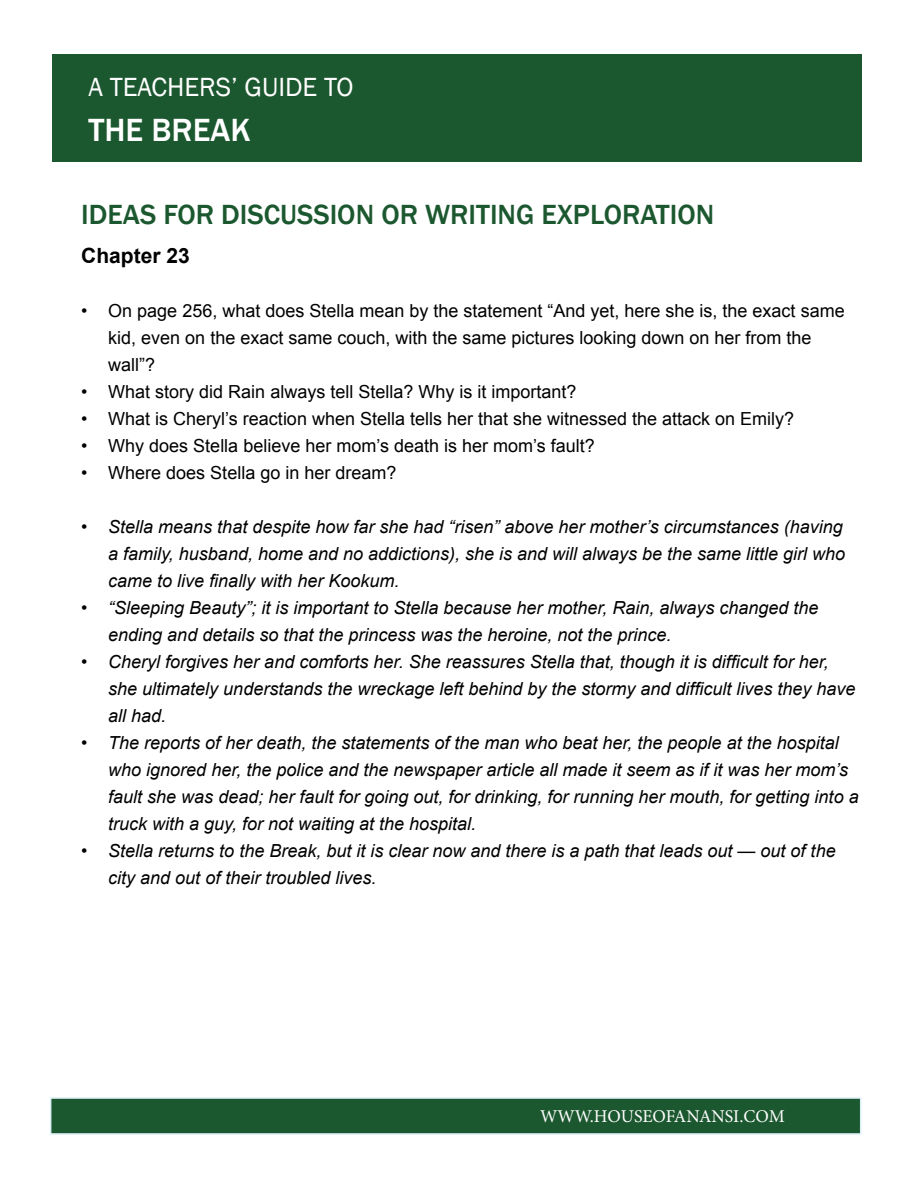
<style>
.page{position:relative;width:918px;height:1188px;background:#fff}
.page>*{position:absolute;margin:0;border:0;box-sizing:border-box;transform-origin:0 0}
.t1{font:500 33px "Franklin Gothic";color:#fff}
.t2{font:500 28.5px "Franklin Gothic";color:#1c582f}
.t3{font:27px "Franklin Gothic";color:#fff}
.t4{font:700 21px "Arial";color:#000}
.t5{font:italic 18px/27px "Arial";color:#000}
.t6{font:18px/27px "Arial";color:#000}
.t7{font:18px "Minion Pro";letter-spacing:-.005em;color:#fff}
</style>
<div class="page">
<div style="left:52px;top:54px;width:810px;height:108px;background:#1c582f"></div>
<div style="left:50px;top:1097px;width:811px;height:38px;background:#1c582f;border:2px solid #daeef7"></div>
<h3 class="t3" style="left:88px;top:70px;width:267px">A TEACHERS’ GUIDE TO</h3>
<h1 class="t1" style="left:88px;top:109px;width:164px">THE BREAK</h1>
<h2 class="t2" style="left:81px;top:197px;width:634px">IDEAS FOR DISCUSSION OR WRITING EXPLORATION</h2>
<p class="t4" style="left:81px;top:242px;width:110px">Chapter 23</p>
<p class="t6" style="left:108px;top:298px;width:738px;text-indent:-27px">• On page 256, what does Stella mean by the statement “And yet, here she is, the exact same kid, even on the exact same couch, with the same pictures looking down on her from the wall”?</p>
<p class="t6" style="left:81px;top:379px;width:497px">• What story did Rain always tell Stella? Why is it important?</p>
<p class="t6" style="left:81px;top:406px;width:714px">• What is Cheryl’s reaction when Stella tells her that she witnessed the attack on Emily?</p>
<p class="t6" style="left:81px;top:433px;width:515px">• Why does Stella believe her mom’s death is her mom’s fault?</p>
<p class="t6" style="left:81px;top:460px;width:317px">• Where does Stella go in her dream?</p>
<p class="t5" style="left:108px;top:514px;width:738px;text-indent:-27px">• Stella means that despite how far she had “risen” above her mother’s circumstances (having a family, husband, home and no addictions), she is and will always be the same little girl who came to live finally with her Kookum.</p>
<p class="t5" style="left:108px;top:595px;width:712px;text-indent:-27px">• “Sleeping Beauty”; it is important to Stella because her mother, Rain, always changed the ending and details so that the princess was the heroine, not the prince.</p>
<p class="t5" style="left:108px;top:649px;width:749px;text-indent:-27px">• Cheryl forgives her and comforts her. She reassures Stella that, though it is difficult for her, she ultimately understands the wreckage left behind by the stormy and difficult lives they have all had.</p>
<p class="t5" style="left:108px;top:730px;width:752px;text-indent:-27px">• The reports of her death, the statements of the man who beat her, the people at the hospital who ignored her, the police and the newspaper article all made it seem as if it was her mom’s fault she was dead; her fault for going out, for drinking, for running her mouth, for getting into a truck with a guy, for not waiting at the hospital.</p>
<p class="t5" style="left:108px;top:838px;width:729px;text-indent:-27px">• Stella returns to the Break, but it is clear now and there is a path that leads out — out of the city and out of their troubled lives.</p>
<p class="t7" style="left:540px;top:1104px;width:246px">WWW.HOUSEOFANANSI.COM</p>
</div>
